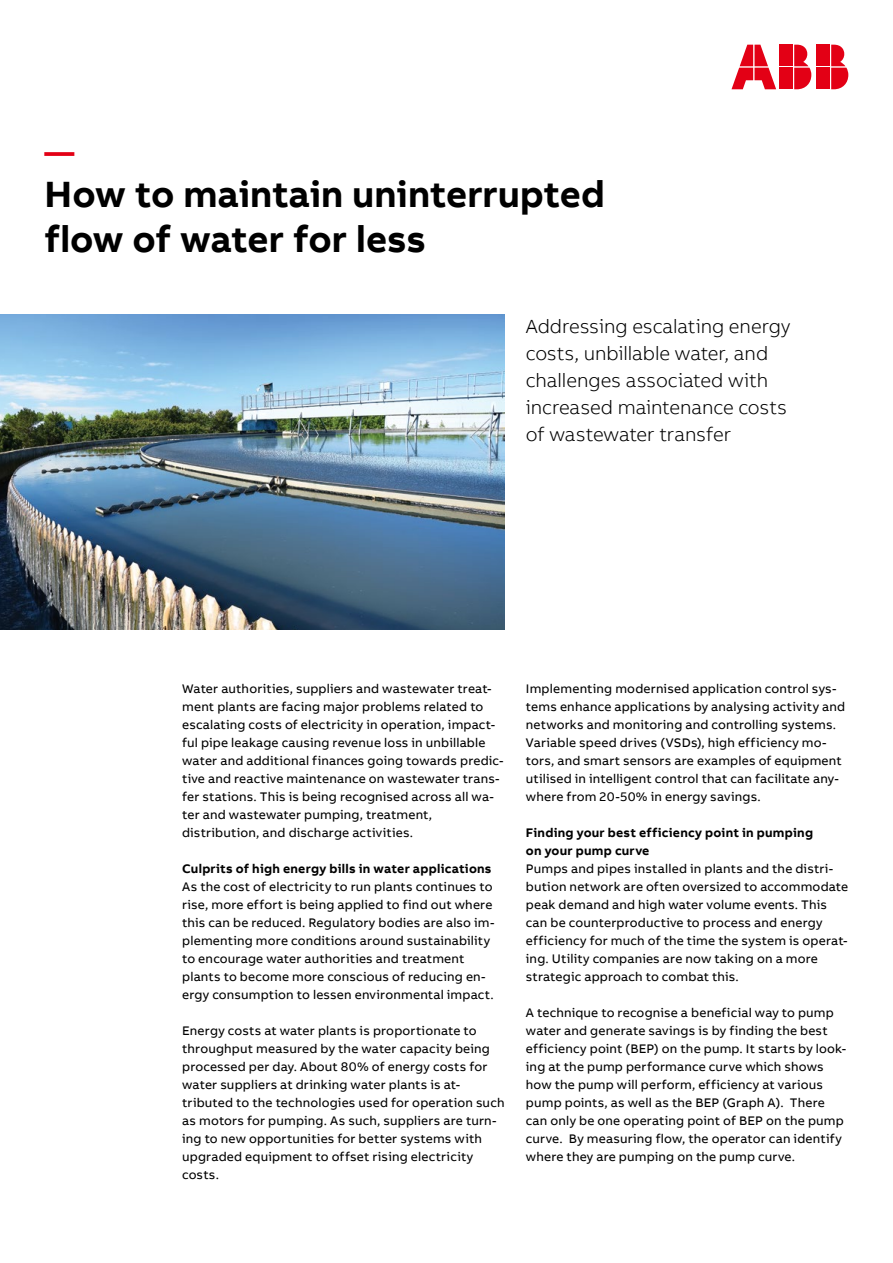
<style>
.page{position:relative;width:893px;height:1263px;background:#fff}
.page>*{position:absolute;margin:0;border:0;box-sizing:border-box;transform-origin:0 0}
.t1{font:700 37.5px/45px "AB Bvoice";letter-spacing:-.005em;color:#000}
.t2{font:700 30px "AB Bvoice";color:#e30015}
.t3{font:300 19.5px/27px "AB Bvoice";letter-spacing:-.005em;color:#000}
.t4{font:12.75px/18px "AB Bvoice";letter-spacing:.015em;color:#000}
.t5{font:700 12.75px/18px "AB Bvoice";letter-spacing:.02em;color:#000}
</style>
<div class="page">
<img style="left:0;top:315px;width:505px;height:315px">
<div style="left:817px;top:45px;width:13px;height:21px;background:#e30015"></div>
<div style="left:817px;top:68px;width:13px;height:21px;background:#e30015"></div>
<svg style="left:831px;top:45px;width:17px;height:44px"></svg>
<svg style="left:731px;top:45px;width:45px;height:44px"></svg>
<div style="left:780px;top:45px;width:13px;height:21px;background:#e30015"></div>
<div style="left:780px;top:68px;width:13px;height:21px;background:#e30015"></div>
<svg style="left:794px;top:45px;width:17px;height:44px"></svg>
<h2 class="t2" style="left:45px;top:132px;width:31px">—</h2>
<h1 class="t1" style="left:45px;top:171px;width:562px">How to maintain uninterrupted flow of water for less</h1>
<h3 class="t3" style="left:526px;top:313px;width:266px">Addressing escalating energy costs, unbillable water, and challenges associated with increased maintenance costs of wastewater transfer</h3>
<p class="t4" style="left:182px;top:679px;width:323px">Water authorities, suppliers and wastewater treat&shy;ment plants are facing major problems related to escalating costs of electricity in operation, impact&shy;ful pipe leakage causing revenue loss in unbillable water and additional finances going towards predic&shy;tive and reactive maintenance on wastewater trans&shy;fer stations. This is being recognised across all wa&shy;ter and wastewater pumping, treatment, distribution, and discharge activities.</p>
<p class="t5" style="left:182px;top:859px;width:311px">Culprits of high energy bills in water applications</p>
<p class="t4" style="left:182px;top:877px;width:314px">As the cost of electricity to run plants continues to rise, more effort is being applied to find out where this can be reduced. Regulatory bodies are also im&shy;plementing more conditions around sustainability to encourage water authorities and treatment plants to become more conscious of reducing en&shy;ergy consumption to lessen environmental impact.</p>
<p class="t4" style="left:182px;top:1021px;width:324px">Energy costs at water plants is proportionate to throughput measured by the water capacity being processed per day. About 80% of energy costs for water suppliers at drinking water plants is at&shy;tributed to the technologies used for operation such as motors for pumping. As such, suppliers are turn&shy;ing to new opportunities for better systems with upgraded equipment to offset rising electricity costs.</p>
<p class="t4" style="left:526px;top:679px;width:321px">Implementing modernised application control sys&shy;tems enhance applications by analysing activity and networks and monitoring and controlling systems.<br>Variable speed drives (VSDs), high efficiency mo&shy;tors, and smart sensors are examples of equipment utilised in intelligent control that can facilitate any&shy;where from 20-50% in energy savings.</p>
<p class="t5" style="left:526px;top:823px;width:289px">Finding your best efficiency point in pumping on your pump curve</p>
<p class="t4" style="left:526px;top:860px;width:324px">Pumps and pipes installed in plants and the distri&shy;bution network are often oversized to accommodate peak demand and high water volume events. This can be counterproductive to process and energy efficiency for much of the time the system is operat&shy;ing. Utility companies are now taking on a more strategic approach to combat this.</p>
<p class="t4" style="left:526px;top:1004px;width:322px">A technique to recognise a beneficial way to pump water and generate savings is by finding the best efficiency point (BEP) on the pump. It starts by look&shy;ing at the pump performance curve which shows how the pump will perform, efficiency at various pump points, as well as the BEP (Graph A). There can only be one operating point of BEP on the pump curve. By measuring flow, the operator can identify where they are pumping on the pump curve.</p>
</div>
